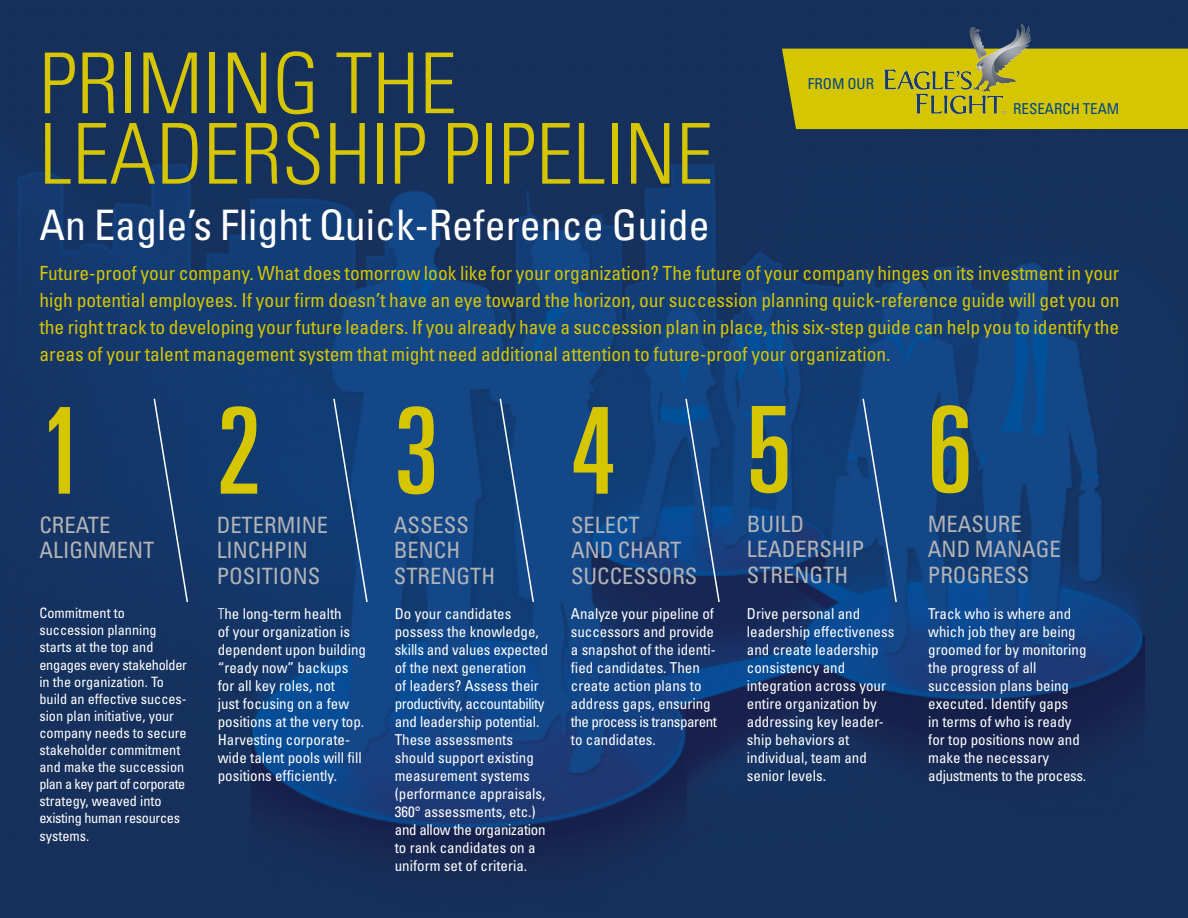
<style>
.page{position:relative;width:1188px;height:918px;background:#fff}
.page>*{position:absolute;margin:0;border:0;box-sizing:border-box;transform-origin:0 0}
.t1{font:ultra-condensed 120px "Univers";color:#d6c501}
.t2{font:300 condensed 84px/70.5px "Univers";color:#d6c501}
.t3{font:condensed 42px "Univers";color:#fff}
.t4{font:condensed 22.5px/25.5px "Univers";color:#b2b3b7}
.t5{font:condensed 19.5px/27px "Univers";color:#d6c501;text-align:justify}
.t6{font:condensed 15px/18px "Univers";color:#fff}
.t7{font:condensed 15px "Univers";color:#00488a}
.t8{font:condensed 14.25px/17.1px "Univers";color:#fff}
.s1{font-weight:300}
</style>
<div class="page">
<img style="left:0;top:0;width:1188px;height:918px">
<svg style="left:153px;top:397px;width:36px;height:207px;background:#1d3f70"></svg>
<svg style="left:332px;top:397px;width:37px;height:207px;background:#1b477f"></svg>
<svg style="left:499px;top:397px;width:36px;height:207px;background:#1b4a85"></svg>
<svg style="left:684px;top:397px;width:37px;height:207px;background:#1a4883"></svg>
<svg style="left:861px;top:397px;width:37px;height:207px;background:#1c4c89"></svg>
<div style="left:782px;top:49px;width:406px;height:80px;background:#d6c501"></div>
<img style="left:884px;top:25px;width:146px;height:89px">
<h2 class="t2" style="left:39px;top:47px;width:675px">PRIMING THE<br>LEADERSHIP PIPELINE</h2>
<p class="t7" style="left:808px;top:75px;width:68px">FROM OUR</p>
<p class="t7" style="left:1013px;top:99px;width:108px">RESEARCH TEAM</p>
<h3 class="t3" style="left:39px;top:199px;width:672px">An Eagle’s Flight Quick-Reference Guide</h3>
<p class="t5" style="left:39px;top:259px;width:1082px">Future-proof your company. What does tomorrow look like for your organization? The future of your company hinges on its investment in your high potential employees. If your firm doesn’t have an eye toward the horizon, our succession planning quick-reference guide will get you on the right track to developing your future leaders. If you already have a succession plan in place, this six-step guide can help you to identify the areas of your talent management system that might need additional attention to future-proof your organization.</p>
<h1 class="t1" style="left:39px;top:383px;width:46px">1</h1>
<h3 class="t4" style="left:39px;top:511px;width:116px">CREATE<br>ALIGNMENT</h3>
<h1 class="t1" style="left:217px;top:383px;width:46px">2</h1>
<h3 class="t4" style="left:217px;top:511px;width:113px">DETERMINE<br>LINCHPIN<br>POSITIONS</h3>
<h1 class="t1" style="left:394px;top:383px;width:46px">3</h1>
<h3 class="t4" style="left:394px;top:511px;width:103px">ASSESS<br>BENCH<br>STRENGTH</h3>
<h1 class="t1" style="left:571px;top:383px;width:46px">4</h1>
<h3 class="t4" style="left:571px;top:511px;width:128px">SELECT<br>AND CHART<br>SUCCESSORS</h3>
<h1 class="t1" style="left:747px;top:382px;width:46px">5</h1>
<h3 class="t4" style="left:747px;top:510px;width:119px">BUILD<br>LEADERSHIP<br>STRENGTH</h3>
<h1 class="t1" style="left:928px;top:382px;width:46px">6</h1>
<h3 class="t4" style="left:928px;top:510px;width:134px">MEASURE<br>AND MANAGE<br>PROGRESS</h3>
<p class="t8" style="left:39px;top:604px;width:149px">Commitment to succession planning starts at the top and engages every stakeholder in the organization. To build an effective succes&shy;sion plan initiative, your company needs to secure stakeholder commitment and make the succession plan a key part of corporate strategy, weaved into existing human resources systems.</p>
<p class="t6" style="left:218px;top:604px;width:150px"><span class="s1">T</span>he long-term health<br>of your organization is dependent upon building “ready now” backups for all key roles, not<br>just focusing on a few positions at the very top.<br>Harvesting corporate&shy;wide talent pools will fill positions efficiently.</p>
<p class="t6" style="left:395px;top:604px;width:155px">Do your candidates possess the knowledge, skills and values expected of the next generation<br>of leaders? Assess their productivity, accountability and leadership potential.<br>These assessments should support existing measurement systems (performance appraisals,<br>360° assessments, etc.) and allow the organization to rank candidates on a uniform set of criteria.</p>
<p class="t6" style="left:571px;top:604px;width:148px">Analyze your pipeline of successors and provide a snapshot of the identi&shy;fied candidates. Then create action plans to address gaps, ensuring the process is transparent to candidates.</p>
<p class="t6" style="left:747px;top:604px;width:149px">Drive personal and leadership effectiveness and create leadership consistency and integration across your entire organization by addressing key leader&shy;ship behaviors at individual, team and senior levels.</p>
<p class="t6" style="left:928px;top:604px;width:160px">Track who is where and which job they are being groomed for by monitoring the progress of all succession plans being executed. Identify gaps<br>in terms of who is ready for top positions now and make the necessary adjustments to the process.</p>
</div>
